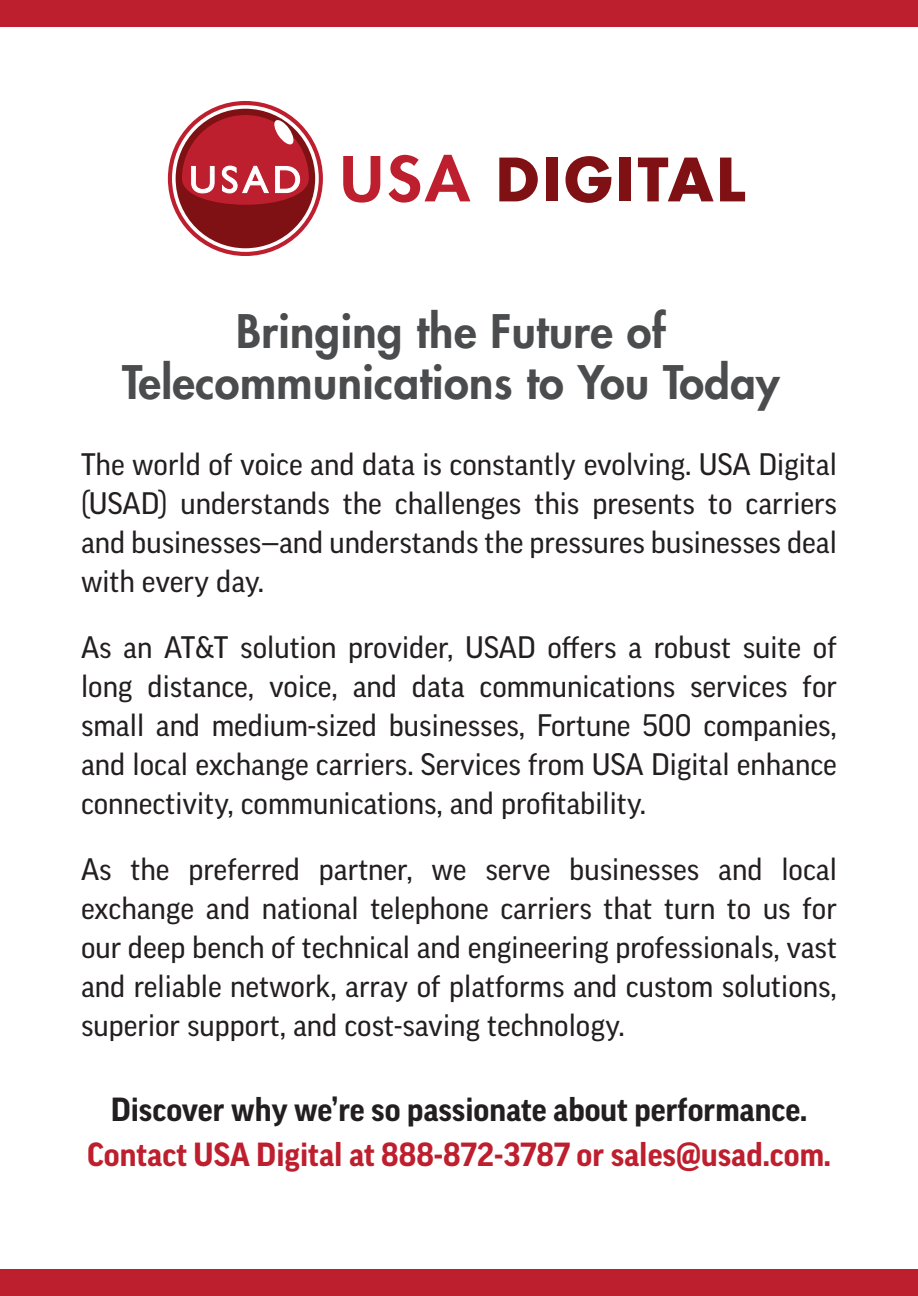
<style>
.page{position:relative;width:918px;height:1296px;background:#fff}
.page>*{position:absolute;margin:0;border:0;box-sizing:border-box;transform-origin:0 0}
.t1{font:800 45px/51px "Futura";letter-spacing:.01em;color:#4b4c4d;text-align:center}
.t2{font:700 32.4px "Good OT";color:#be1f2e}
.t3{font:700 32.4px "Good OT";color:#231f20}
.t4{font:30px/39px "Good OT";color:#231f20;text-align:justify}
</style>
<div class="page">
<svg style="left:343px;top:156px;width:37px;height:47px"></svg>
<svg style="left:388px;top:155px;width:82px;height:48px"></svg>
<svg style="left:499px;top:158px;width:39px;height:43px"></svg>
<div style="left:546px;top:158px;width:11px;height:43px;background:#7f1013"></div>
<svg style="left:566px;top:156px;width:45px;height:47px"></svg>
<div style="left:620px;top:158px;width:11px;height:43px;background:#7f1013"></div>
<svg style="left:638px;top:158px;width:76px;height:43px"></svg>
<svg style="left:720px;top:158px;width:25px;height:43px"></svg>
<svg style="left:168px;top:101px;width:155px;height:155px"></svg>
<div style="left:0;top:0;width:918px;height:27px;background:#be1f2e"></div>
<div style="left:0;top:1269px;width:918px;height:27px;background:#be1f2e"></div>
<h1 class="t1" style="left:122px;top:305px;width:659px">Bringing the Future of<br>Telecommunications to You Today</h1>
<p class="t4" style="left:81px;top:445px;width:758px">The world of voice and data is constantly evolving. USA Digital (USAD) understands the challenges this presents to carriers and businesses—and understands the pressures businesses deal with every day.</p>
<p class="t4" style="left:81px;top:628px;width:758px">As an AT&amp;T solution provider, USAD offers a robust suite of long distance, voice, and data communications services for small and medium-sized businesses, Fortune 500 companies, and local exchange carriers. Services from USA Digital enhance connectivity, communications, and profitability.</p>
<p class="t4" style="left:81px;top:850px;width:758px">As the preferred partner, we serve businesses and local exchange and national telephone carriers that turn to us for our deep bench of technical and engineering professionals, vast and reliable network, array of platforms and custom solutions, superior support, and cost-saving technology.</p>
<p class="t3" style="left:111px;top:1092px;width:698px">Discover why we’re so passionate about performance.</p>
<p class="t2" style="left:87px;top:1137px;width:746px">Contact USA Digital at 888-872-3787 or sales@usad.com.</p>
</div>
